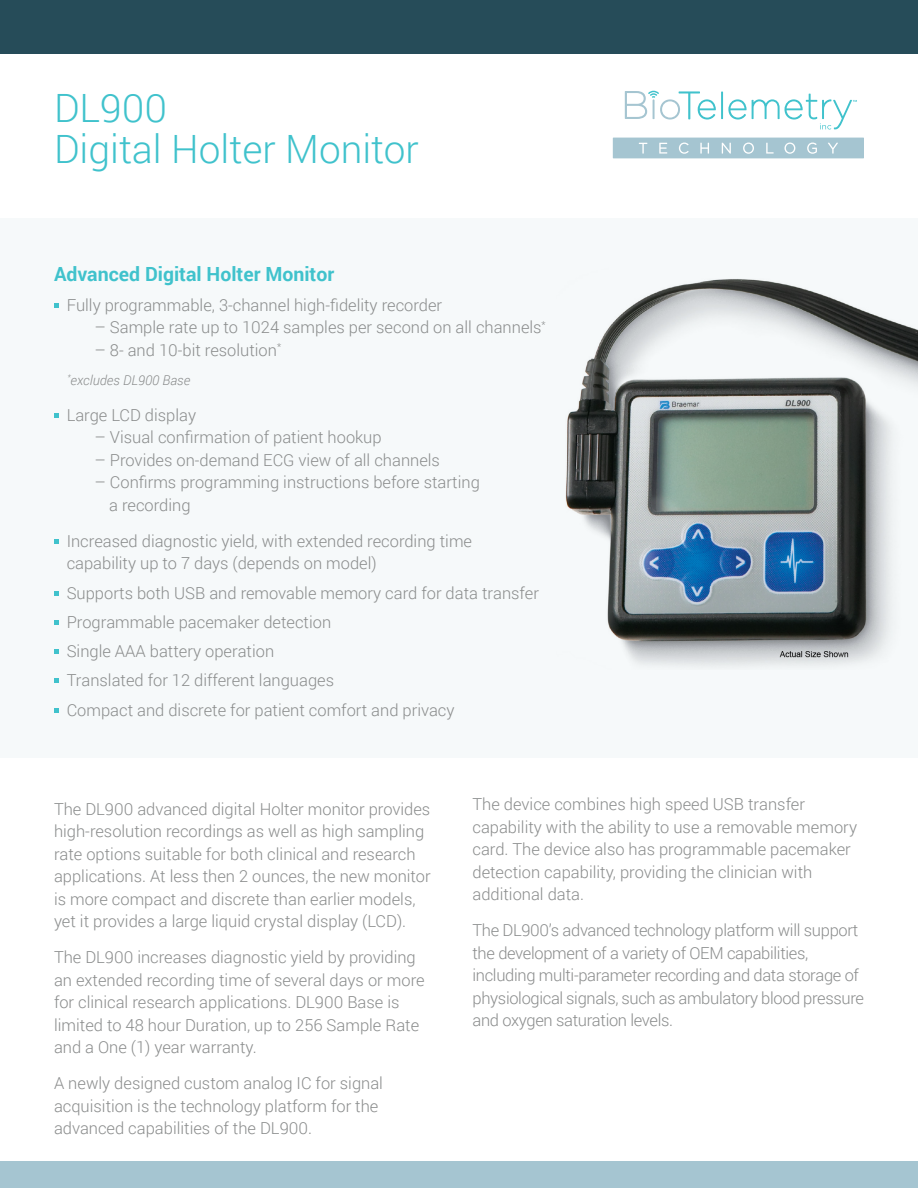
<style>
.page{position:relative;width:918px;height:1188px;background:#fff}
.page>*{position:absolute;margin:0;border:0;box-sizing:border-box;transform-origin:0 0}
.t1{font:300 39px/41.2px "Roboto";color:#40c2cc}
.t2{font:700 19.5px "Roboto";color:#40c2cc}
.t3{font:300 16.5px/22.5px "Roboto";color:#8a8c8c}
.t4{font:300 16.5px/22.5px "Roboto";letter-spacing:-.02em;color:#8a8c8c}
.t5{font:italic 300 13.5px "Roboto";color:#8a8c8c}
</style>
<div class="page">
<div style="left:0;top:218px;width:918px;height:540px;background:#f6f9fa"></div>
<div style="left:0;top:0;width:918px;height:54px;background:#264c59"></div>
<div style="left:0;top:1161px;width:918px;height:27px;background:#a5c5d1"></div>
<img style="left:565px;top:279px;width:353px;height:387px">
<svg style="left:54px;top:303px;width:5px;height:5px"></svg>
<svg style="left:54px;top:413px;width:5px;height:5px"></svg>
<svg style="left:54px;top:539px;width:5px;height:5px"></svg>
<svg style="left:54px;top:591px;width:5px;height:5px"></svg>
<svg style="left:54px;top:620px;width:5px;height:5px"></svg>
<svg style="left:54px;top:649px;width:5px;height:5px"></svg>
<svg style="left:54px;top:679px;width:5px;height:4px"></svg>
<svg style="left:54px;top:708px;width:5px;height:5px"></svg>
<hr style="left:721px;top:92px;width:2px;height:27px;background:#40c2cc">
<svg style="left:625px;top:91px;width:91px;height:29px"></svg>
<svg style="left:728px;top:94px;width:129px;height:35px"></svg>
<svg style="left:613px;top:138px;width:251px;height:20px;background:#abc8d4"></svg>
<p class="t1" style="left:54px;top:86px;width:366px">DL900<br>Digital Holter Monitor</p>
<p class="t2" style="left:54px;top:261px;width:282px">Advanced Digital Holter Monitor</p>
<p class="t3" style="left:67px;top:293px;width:377px">Fully programmable, 3-channel high-fidelity recorder</p>
<p class="t3" style="left:95px;top:315px;width:453px">– Sample rate up to 1024 samples per second on all channels<sup>*</sup></p>
<p class="t3" style="left:95px;top:338px;width:188px">– 8- and 10-bit resolution<sup>*</sup></p>
<p class="t5" style="left:67px;top:371px;width:124px"><sup>*</sup>excludes DL900 Base</p>
<p class="t3" style="left:67px;top:403px;width:131px">Large LCD display</p>
<p class="t3" style="left:95px;top:426px;width:289px">– Visual confirmation of patient hookup</p>
<p class="t3" style="left:95px;top:448px;width:347px">– Provides on-demand ECG view of all channels</p>
<p class="t3" style="left:109px;top:471px;width:372px;text-indent:-15px">– Confirms programming instructions before starting a recording</p>
<p class="t3" style="left:67px;top:529px;width:407px">Increased diagnostic yield, with extended recording time capability up to 7 days (depends on model)</p>
<p class="t3" style="left:67px;top:581px;width:474px">Supports both USB and removable memory card for data transfer</p>
<p class="t3" style="left:67px;top:610px;width:266px">Programmable pacemaker detection</p>
<p class="t3" style="left:67px;top:639px;width:209px">Single AAA battery operation</p>
<p class="t3" style="left:67px;top:669px;width:269px">Translated for 12 different languages</p>
<p class="t3" style="left:67px;top:698px;width:389px">Compact and discrete for patient comfort and privacy</p>
<p class="t3" style="left:54px;top:797px;width:378px">The DL900 advanced digital Holter monitor provides high-resolution recordings as well as high sampling rate options suitable for both clinical and research applications. At less then 2 ounces, the new monitor is more compact and discrete than earlier models, yet it provides a large liquid crystal display (LCD).</p>
<p class="t3" style="left:54px;top:946px;width:372px">The DL900 increases diagnostic yield by providing an extended recording time of several days or more for clinical research applications. DL900 Base is limited to 48 hour Duration, up to 256 Sample Rate and a One (1) year warranty.</p>
<p class="t3" style="left:54px;top:1072px;width:331px">A newly designed custom analog IC for signal acquisition is the technology platform for the advanced capabilities of the DL900.</p>
<p class="t3" style="left:472px;top:792px;width:386px">The device combines high speed USB transfer capability with the ability to use a removable memory card. The device also has programmable pacemaker detection capability, providing the clinician with additional data.</p>
<p class="t4" style="left:472px;top:918px;width:393px">The DL900’s advanced technology platform will support the development of a variety of OEM capabilities, including multi-parameter recording and data storage of physiological signals, such as ambulatory blood pressure and oxygen saturation levels.</p>
</div>
